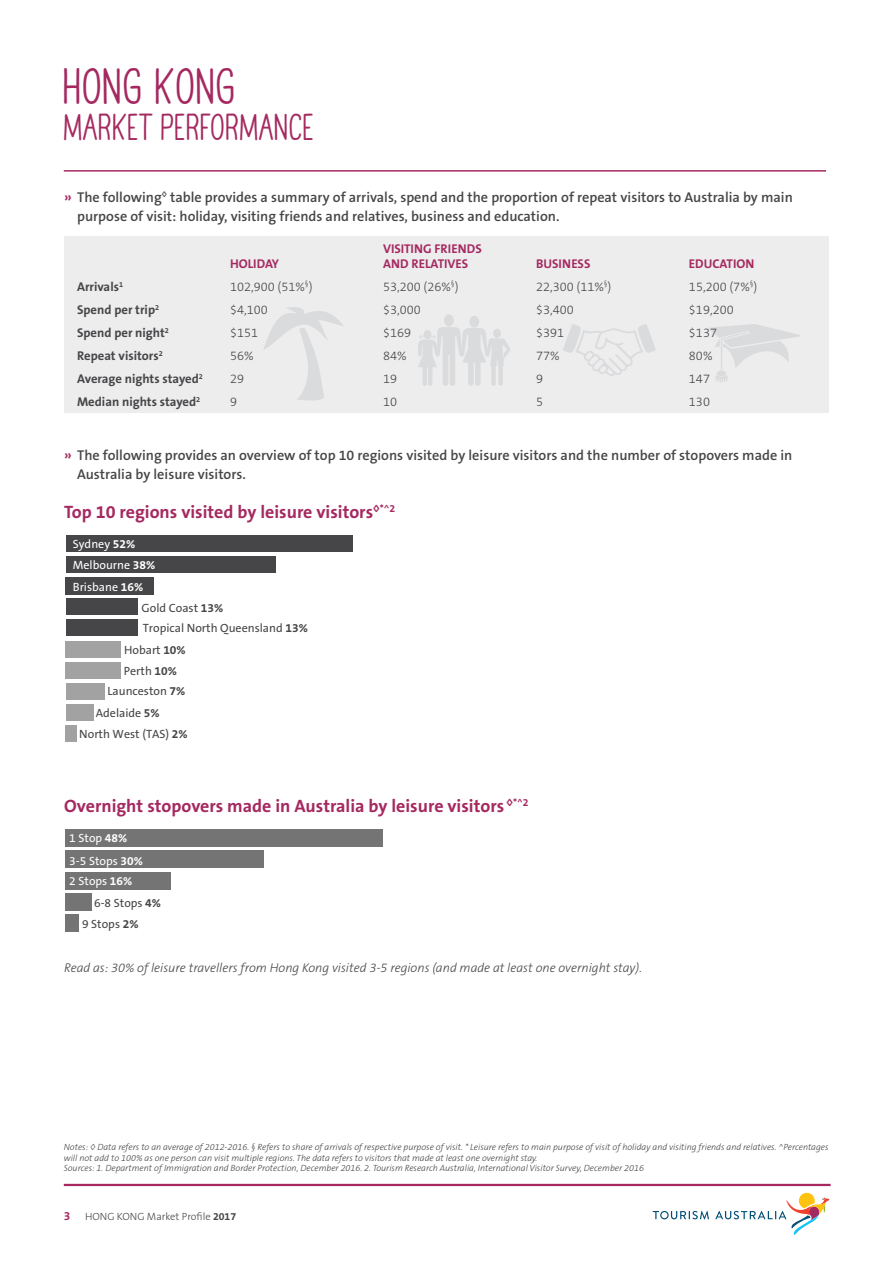
<style>
.page{position:relative;width:893px;height:1263px;background:#fff}
.page>*{position:absolute;margin:0;border:0;box-sizing:border-box;transform-origin:0 0}
.t1{font:700 45px "TAHAVEANICEDAY Basic";color:#a52960}
.t2{font:700 33px "TAHAVEANICEDAY Basic";color:#a52960}
.t3{font:700 18px "The Sans B7";color:#a52960}
.t4{font:600 14.25px/19.5px "The Sans B6";color:#464547}
.t5{font:300 12.75px "The Sans B3";color:#464547}
.t6{font:italic 300 12.75px "The Sans B3";color:#464547}
.t7{font:700 12.75px "The Sans B7";color:#464547}
.t8{font:700 12.75px/15px "The Sans B7";color:#a52960}
.t9{font:12px/21.5px "The Sans B5 Plain";color:#464547}
.t10{font:12px/22.5px "The Sans B5 Plain";color:#fff}
.t11{font:300 10.5px "The Sans B3";color:#464547}
.t12{font:italic 300 9px/10.5px "The Sans B3";color:#464547}
.s1{font-family:"The Sans B7";font-weight:700;color:#a52960}
.s2{font-family:"The Sans B7";font-weight:700}
.s3{font-family:"The Sans B7";font-weight:700;font-size:12px;color:#a52960}
</style>
<div class="page">
<hr style="left:64px;top:1184px;width:767px;height:2px;background:#a52960">
<svg style="left:653px;top:1211px;width:56px;height:8px"></svg>
<svg style="left:715px;top:1193px;width:114px;height:42px"></svg>
<hr style="left:64px;top:170px;width:762px;height:2px;background:#a52960">
<div style="left:64px;top:236px;width:765px;height:176px;background:#ededee"></div>
<svg style="left:708px;top:324px;width:92px;height:58px"></svg>
<svg style="left:563px;top:324px;width:93px;height:52px"></svg>
<svg style="left:263px;top:307px;width:80px;height:93px"></svg>
<svg style="left:418px;top:314px;width:92px;height:72px"></svg>
<div style="left:66px;top:725px;width:11px;height:17px;background:#a2a2a3"></div>
<div style="left:66px;top:704px;width:27px;height:17px;background:#a2a2a3"></div>
<div style="left:66px;top:683px;width:38px;height:17px;background:#a2a2a3"></div>
<div style="left:66px;top:662px;width:55px;height:17px;background:#a2a2a3"></div>
<div style="left:66px;top:640px;width:55px;height:17px;background:#a2a2a3"></div>
<div style="left:66px;top:619px;width:72px;height:17px;background:#464547"></div>
<div style="left:66px;top:598px;width:72px;height:17px;background:#464547"></div>
<div style="left:66px;top:577px;width:88px;height:17px;background:#464547"></div>
<div style="left:66px;top:556px;width:210px;height:17px;background:#464547"></div>
<div style="left:66px;top:535px;width:287px;height:17px;background:#464547"></div>
<div style="left:65px;top:893px;width:26px;height:17px;background:#747475"></div>
<div style="left:65px;top:872px;width:106px;height:17px;background:#747475"></div>
<div style="left:65px;top:851px;width:198px;height:17px;background:#747475"></div>
<div style="left:65px;top:830px;width:317px;height:17px;background:#747475"></div>
<div style="left:65px;top:915px;width:13px;height:17px;background:#747475"></div>
<h1 class="t1" style="left:64px;top:60px;width:176px">HONG KONG</h1>
<h2 class="t2" style="left:64px;top:107px;width:253px">MARKET PERFORMANCE</h2>
<h3 class="t4" style="left:77px;top:188px;width:717px;text-indent:-13px"><span class="s1">»</span> The following<sup>◊</sup> table provides a summary of arrivals, spend and the proportion of repeat visitors to Australia by main purpose of visit: holiday, visiting friends and relatives, business and education.</h3>
<h3 class="t8" style="left:230px;top:257px;width:51px">HOLIDAY</h3>
<h3 class="t8" style="left:383px;top:242px;width:100px">VISITING FRIENDS<br>AND RELATIVES</h3>
<h3 class="t8" style="left:536px;top:257px;width:56px">BUSINESS</h3>
<h3 class="t8" style="left:689px;top:257px;width:67px">EDUCATION</h3>
<h3 class="t7" style="left:77px;top:280px;width:48px">Arrivals<sup>1</sup></h3>
<h3 class="t5" style="left:230px;top:280px;width:84px">102,900 (51%<sup>§</sup>)</h3>
<h3 class="t5" style="left:383px;top:280px;width:77px">53,200 (26%<sup>§</sup>)</h3>
<h3 class="t5" style="left:536px;top:280px;width:77px">22,300 (11%<sup>§</sup>)</h3>
<h3 class="t5" style="left:689px;top:280px;width:70px">15,200 (7%<sup>§</sup>)</h3>
<h3 class="t7" style="left:77px;top:303px;width:84px">Spend per trip<sup>2</sup></h3>
<h3 class="t5" style="left:230px;top:303px;width:39px">$4,100</h3>
<h3 class="t5" style="left:383px;top:303px;width:39px">$3,000</h3>
<h3 class="t5" style="left:536px;top:303px;width:39px">$3,400</h3>
<h3 class="t5" style="left:689px;top:303px;width:46px">$19,200</h3>
<h3 class="t7" style="left:77px;top:326px;width:93px">Spend per night<sup>2</sup></h3>
<h3 class="t5" style="left:230px;top:326px;width:30px">$151</h3>
<h3 class="t5" style="left:383px;top:326px;width:30px">$169</h3>
<h3 class="t5" style="left:536px;top:326px;width:30px">$391</h3>
<h3 class="t5" style="left:689px;top:326px;width:30px">$137</h3>
<h3 class="t7" style="left:77px;top:349px;width:87px">Repeat visitors<sup>2</sup></h3>
<h3 class="t5" style="left:230px;top:349px;width:25px">56%</h3>
<h3 class="t5" style="left:383px;top:349px;width:25px">84%</h3>
<h3 class="t5" style="left:536px;top:349px;width:25px">77%</h3>
<h3 class="t5" style="left:689px;top:349px;width:25px">80%</h3>
<h3 class="t7" style="left:77px;top:372px;width:127px">Average nights stayed<sup>2</sup></h3>
<h3 class="t5" style="left:230px;top:372px;width:16px">29</h3>
<h3 class="t5" style="left:383px;top:372px;width:16px">19</h3>
<h3 class="t5" style="left:536px;top:372px;width:9px">9</h3>
<h3 class="t5" style="left:689px;top:372px;width:23px">147</h3>
<h3 class="t7" style="left:77px;top:395px;width:125px">Median nights stayed<sup>2</sup></h3>
<h3 class="t5" style="left:230px;top:395px;width:9px">9</h3>
<h3 class="t5" style="left:383px;top:395px;width:16px">10</h3>
<h3 class="t5" style="left:536px;top:395px;width:9px">5</h3>
<h3 class="t5" style="left:689px;top:395px;width:23px">130</h3>
<h3 class="t4" style="left:77px;top:445px;width:717px;text-indent:-13px"><span class="s1">»</span> The following provides an overview of top 10 regions visited by leisure visitors and the number of stopovers made in<br>Australia by leisure visitors.</h3>
<h3 class="t3" style="left:64px;top:502px;width:333px">Top 10 regions visited by leisure visitors<sup>◊*^2</sup></h3>
<h3 class="t10" style="left:73px;top:533px;width:64px">Sydney <span class="s2">52%</span></h3>
<h3 class="t10" style="left:73px;top:554px;width:84px">Melbourne <span class="s2">38%</span></h3>
<h3 class="t10" style="left:73px;top:576px;width:72px">Brisbane <span class="s2">16%</span></h3>
<h3 class="t9" style="left:142px;top:598px;width:83px">Gold Coast <span class="s2">13%</span></h3>
<h3 class="t9" style="left:124px;top:618px;width:185px;text-indent:19px">Tropical North Queensland <span class="s2">13%<br></span>Hobart <span class="s2">10%<br></span>Perth <span class="s2">10%</span></h3>
<h3 class="t9" style="left:107px;top:681px;width:79px">Launceston <span class="s2">7%</span></h3>
<h3 class="t9" style="left:96px;top:702px;width:65px">Adelaide <span class="s2">5%</span></h3>
<h3 class="t9" style="left:79px;top:724px;width:110px">North West (TAS) <span class="s2">2%</span></h3>
<h3 class="t3" style="left:64px;top:796px;width:466px">Overnight stopovers made in Australia by leisure visitors <sup>◊*^2</sup></h3>
<h3 class="t10" style="left:69px;top:827px;width:75px">1 Stop <span class="s2">48%<br></span>3-5 Stops <span class="s2">30%</span></h3>
<h3 class="t10" style="left:69px;top:870px;width:64px">2 Stops <span class="s2">16%</span></h3>
<h3 class="t9" style="left:94px;top:892px;width:68px">6-8 Stops <span class="s2">4%</span></h3>
<h3 class="t9" style="left:82px;top:914px;width:58px">9 Stops <span class="s2">2%</span></h3>
<h3 class="t6" style="left:64px;top:961px;width:579px">Read as: 30% of leisure travellers from Hong Kong visited 3-5 regions (and made at least one overnight stay).</h3>
<p class="t12" style="left:64px;top:1142px;width:766px">Notes: ◊ Data refers to an average of 2012-2016. § Refers to share of arrivals of respective purpose of visit. * Leisure refers to main purpose of visit of holiday and visiting friends and relatives. ^Percentages will not add to 100% as one person can visit multiple regions. The data refers to visitors that made at least one overnight stay.<br>Sources: 1. Department of Immigration and Border Protection, December 2016. 2. Tourism Research Australia, International Visitor Survey, December 2016</p>
<p class="t11" style="left:64px;top:1211px;width:174px"><span class="s3">3</span> HONG KONG Market Profile <span class="s2">2017</span></p>
</div>
